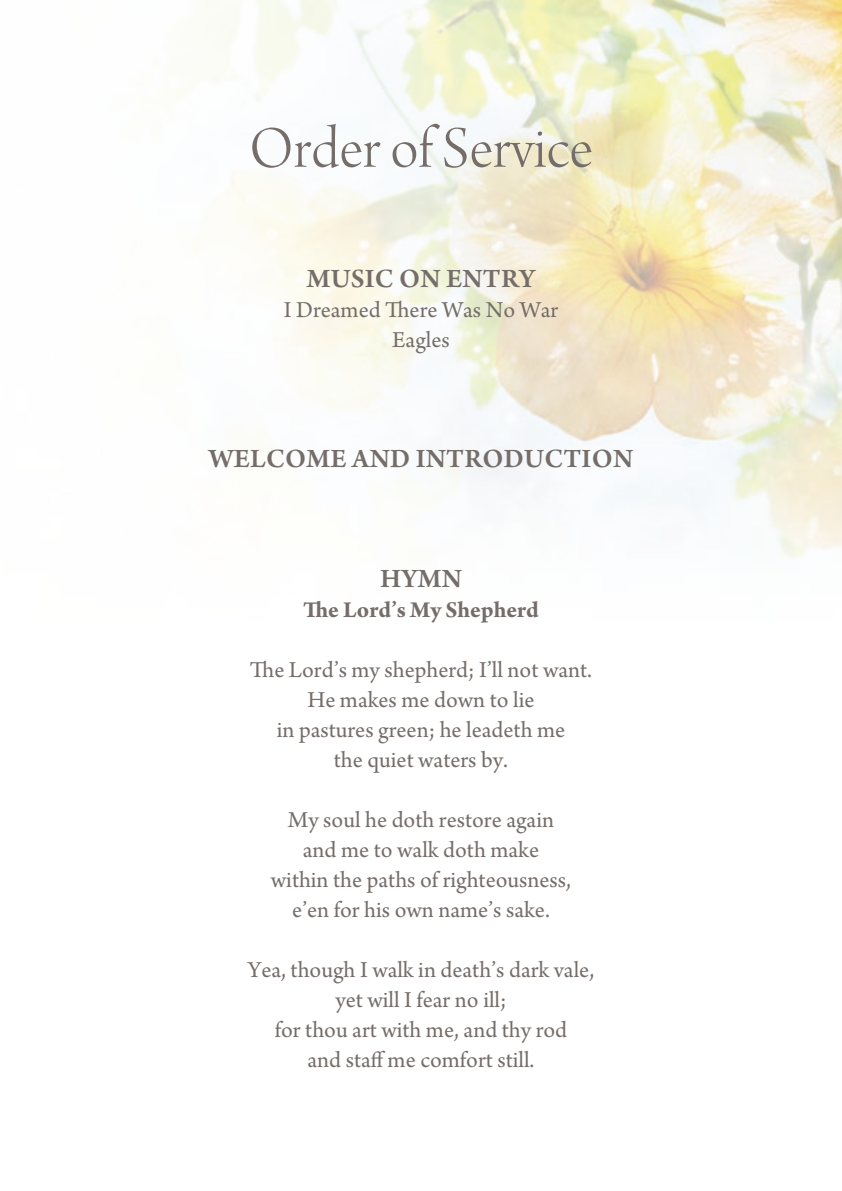
<style>
.page{position:relative;width:842px;height:1191px;background:#fff}
.page>*{position:absolute;margin:0;border:0;box-sizing:border-box;transform-origin:0 0}
.t1{font:62px "Arno Pro Light Display";color:#756d69}
.t2{font:600 28px "Arno Pro";letter-spacing:.01em;color:#756d69}
.t3{font:24px/30px "Arno Pro";color:#756d69;text-align:center}
.t4{font:700 24px "Arno Pro";color:#756d69}
</style>
<div class="page">
<img style="left:206px;top:0;width:636px;height:558px">
<h1 class="t1" style="left:249px;top:115px;width:345px">Order ofService</h1>
<p class="t2" style="left:307px;top:262px;width:230px">MUSIC ON ENTRY</p>
<p class="t3" style="left:284px;top:296px;width:276px">I Dreamed There Was No War<br>Eagles</p>
<p class="t2" style="left:209px;top:442px;width:426px">WELCOME AND INTRODUCTION</p>
<p class="t2" style="left:380px;top:562px;width:83px">HYMN</p>
<p class="t4" style="left:303px;top:595px;width:237px">The Lord’s My Shepherd</p>
<p class="t3" style="left:250px;top:656px;width:344px">The Lord’s my shepherd; I’ll not want.<br>He makes me down to lie<br>in pastures green; he leadeth me<br>the quiet waters by.</p>
<p class="t3" style="left:271px;top:806px;width:302px">My soul he doth restore again and me to walk doth make<br>within the paths of righteousness, e’en for his own name’s sake.</p>
<p class="t3" style="left:248px;top:956px;width:348px">Yea, though I walk in death’s dark vale, yet will I fear no ill;<br>for thou art with me, and thy rod<br>and staff me comfort still.</p>
</div>
